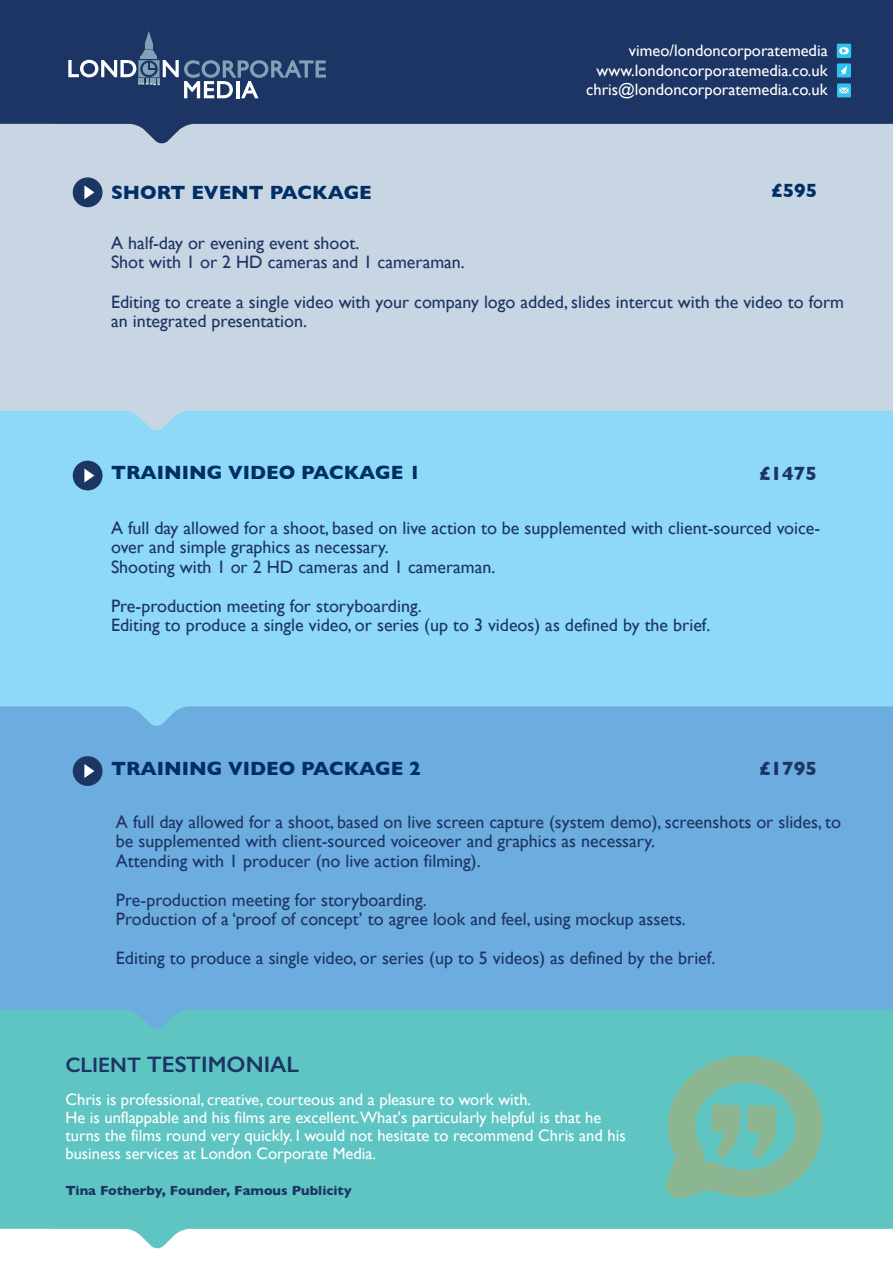
<style>
.page{position:relative;width:893px;height:1263px;background:#fff}
.page>*{position:absolute;margin:0;border:0;box-sizing:border-box;transform-origin:0 0}
.t1{font:600 22.5px "Gill Sans";color:#1c3564}
.t2{font:700 19.5px "Gill Sans";color:#002f65}
.t3{font:700 19.5px "Gill Sans";color:#1c3564}
.t4{font:18px/19.5px "Gill Sans";color:#1c3564}
.t5{font:16.5px/18px "Gill Sans";color:#fff;text-align:right}
.t6{font:700 13.5px "Gill Sans";color:#1c3564}
.s1{font-size:21px}
</style>
<div class="page">
<svg style="left:0;top:1030px;width:893px;height:219px;background:#6ecac9"></svg>
<div style="left:0;top:727px;width:893px;height:303px;background:#6dacde"></div>
<div style="left:0;top:431px;width:893px;height:296px;background:#8ed8f8"></div>
<div style="left:0;top:144px;width:893px;height:287px;background:#c8d5e3"></div>
<svg style="left:0;top:0;width:893px;height:144px;background:#334a75"></svg>
<svg style="left:44px;top:25px;width:829px;height:115px;background:#364e77"></svg>
<svg style="left:837px;top:44px;width:14px;height:53px"></svg>
<div style="left:145px;top:44px;width:8px;height:5px;background:#80a1b6"></div>
<svg style="left:145px;top:31px;width:8px;height:12px"></svg>
<svg style="left:68px;top:49px;width:258px;height:49px;background:#40577e"></svg>
<svg style="left:666px;top:1056px;width:157px;height:142px;background:#79bba4"></svg>
<div style="left:73px;top:756px;width:30px;height:30px;background:#1c3664;border-radius:50%"></div>
<svg style="left:84px;top:764px;width:10px;height:14px"></svg>
<div style="left:73px;top:461px;width:30px;height:29px;background:#1c3664;border-radius:50%"></div>
<svg style="left:84px;top:469px;width:10px;height:13px"></svg>
<div style="left:73px;top:177px;width:30px;height:30px;background:#1c3664;border-radius:50%"></div>
<svg style="left:84px;top:185px;width:10px;height:14px"></svg>
<p class="t5" style="left:586px;top:41px;width:243px;line-height:19.5px">vimeo/londoncorporatemedia www.londoncorporatemedia.co.uk chris@londoncorporatemedia.co.uk</p>
<p class="t2" style="left:111px;top:177px;width:262px">SHORT EVENT PACKAGE</p>
<p class="t2" style="left:771px;top:175px;width:47px">£595</p>
<p class="t4" style="left:111px;top:233px;width:355px">A half-day or evening event shoot.<br>Shot with 1 or 2 HD cameras and 1 cameraman.</p>
<p class="t4" style="left:111px;top:291px;width:735px">Editing to create a single video with your company logo added, slides intercut with the video to form an integrated presentation.</p>
<p class="t2" style="left:111px;top:457px;width:311px">TRAINING VIDEO PACKAGE 1</p>
<p class="t3" style="left:759px;top:458px;width:59px">£1475</p>
<p class="t4" style="left:111px;top:518px;width:711px">A full day allowed for a shoot, based on live action to be supplemented with client-sourced voice&shy;over and simple graphics as necessary.<br>Shooting with 1 or 2 HD cameras and 1 cameraman.</p>
<p class="t4" style="left:111px;top:596px;width:601px">Pre-production meeting for storyboarding.<br>Editing to produce a single video, or series (up to 3 videos) as defined by the brief.</p>
<p class="t2" style="left:111px;top:753px;width:311px">TRAINING VIDEO PACKAGE 2</p>
<p class="t3" style="left:759px;top:753px;width:59px">£1795</p>
<p class="t4" style="left:116px;top:811px;width:727px">A full day allowed for a shoot, based on live screen capture (system demo), screenshots or slides, to be supplemented with client-sourced voiceover and graphics as necessary.<br>Attending with 1 producer (no live action filming).</p>
<p class="t4" style="left:116px;top:889px;width:571px">Pre-production meeting for storyboarding.<br>Production of a ‘proof of concept’ to agree look and feel, using mockup assets.</p>
<p class="t4" style="left:116px;top:948px;width:601px">Editing to produce a single video, or series (up to 5 videos) as defined by the brief.</p>
<p class="t1" style="left:65px;top:1051px;width:235px"><span class="s1">CLIENT</span> TESTIMONIAL</p>
<p class="t5" style="left:65px;top:1090px;width:562px;text-align:left">Chris is professional, creative, courteous and a pleasure to work with.<br>He is unflappable and his films are excellent.What's particularly helpful is that he turns the films round very quickly. I would not hesitate to recommend Chris and his business services at London Corporate Media.</p>
<p class="t6" style="left:65px;top:1180px;width:288px">Tina Fotherby, Founder, Famous Publicity</p>
</div>
